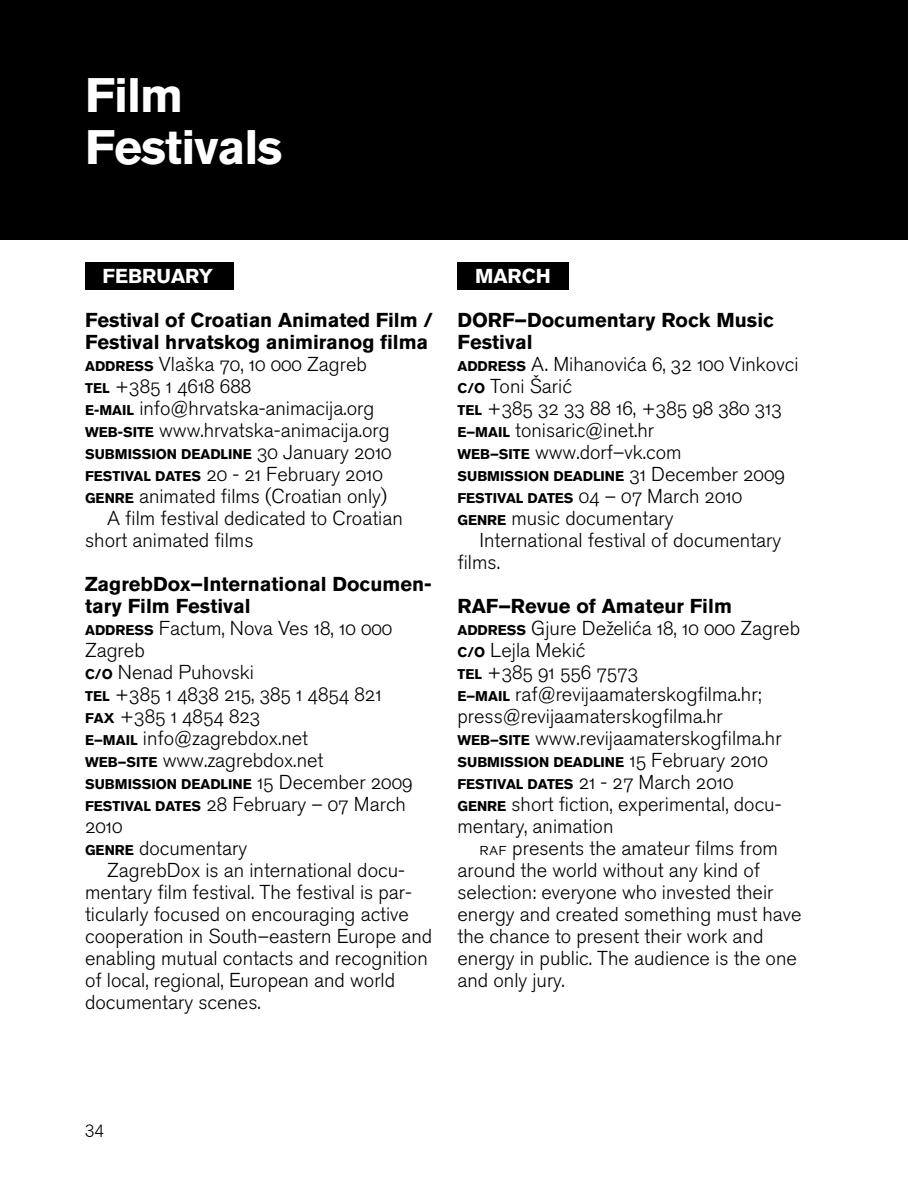
<style>
.page{position:relative;width:908px;height:1191px;background:#fff}
.page>*{position:absolute;margin:0;border:0;box-sizing:border-box;transform-origin:0 0}
.t1{font:700 48px/52px "Akzidenz Grotesk CE";letter-spacing:-.02em;color:#fff}
.t2{font:20px/22px "Akzidenz Grotesk CE Light Os F";color:#000}
.t3{font:700 20px/22px "Akzidenz Grotesk CE";color:#000}
.t4{font:700 20px "Akzidenz Grotesk CE";color:#fff}
.t5{font:18px "Akzidenz Grotesk CE Light Os F";color:#000}
.t6{font:700 14px "Akzidenz Grotesk CE";color:#000}
.s1{font-family:"Akzidenz Grotesk CE";font-weight:700;font-size:14px}
.s2{font-family:"Akzidenz Grotesk CE Light SC";font-size:18px}
</style>
<div class="page">
<div style="left:85px;top:262px;width:148px;height:28px;background:#000"></div>
<div style="left:457px;top:262px;width:111px;height:28px;background:#000"></div>
<div style="left:0;top:0;width:907px;height:239px;background:#000"></div>
<h1 class="t1" style="left:85px;top:70px;width:199px">FILM<br>FESTIVALS</h1>
<p class="t4" style="left:103px;top:265px;width:112px">FEBRUARY</p>
<p class="t3" style="left:85px;top:309px;width:349px">FESTIVAL OF CROATIAN ANIMATED FILM /<br>FESTIVAL HRVATSKOG ANIMIRANOG FILMA</p>
<p class="t6" style="left:85px;top:358px;width:21px">ADDRESS</p>
<p class="t2" style="left:85px;top:354px;width:283px;text-indent:74px">Vlaška 70, 10 000 Zagreb<br><span class="s1">TEL</span> +385 1 4618 688</p>
<p class="t6" style="left:85px;top:402px;width:24px">E-MAI</p>
<p class="t2" style="left:126px;top:398px;width:249px"><span class="s1">L</span> info@hrvatska-animacija.org</p>
<p class="t6" style="left:85px;top:424px;width:47px">WEB-SITE</p>
<p class="t2" style="left:159px;top:420px;width:232px">www.hrvatska-animacija.org</p>
<p class="t6" style="left:85px;top:446px;width:39px">SUBMISSI</p>
<p class="t6" style="left:156px;top:446px;width:36px">ON DEAD</p>
<p class="t2" style="left:220px;top:442px;width:172px"><span class="s1">LINE</span> 30 January 2010</p>
<p class="t6" style="left:85px;top:468px;width:17px">FESTI</p>
<p class="t6" style="left:125px;top:468px;width:41px">VAL DATES</p>
<p class="t2" style="left:206px;top:464px;width:178px">20 - 21 February 2010</p>
<p class="t2" style="left:85px;top:486px;width:303px"><span class="s1">GENRE</span> animated films (Croatian only)</p>
<p class="t2" style="left:107px;top:508px;width:297px">A film festival dedicated to Croatian</p>
<p class="t2" style="left:85px;top:530px;width:170px">short animated films</p>
<p class="t3" style="left:85px;top:573px;width:348px">ZAGREBDOX–INTERNATIONAL DOCUMEN-<br>TARY FILM FESTIVAL</p>
<p class="t6" style="left:85px;top:622px;width:21px">ADDRESS</p>
<p class="t2" style="left:159px;top:618px;width:235px">Factum, Nova Ves 18, 10 000</p>
<p class="t2" style="left:85px;top:640px;width:298px">Zagreb<br><span class="s1">C/O</span> Nenad Puhovski<br><span class="s1">TEL</span> +385 1 4838 215, 385 1 4854 821<br><span class="s1">FAX</span> +385 1 4854 823</p>
<p class="t6" style="left:85px;top:732px;width:28px">E–MAI</p>
<p class="t2" style="left:130px;top:728px;width:179px"><span class="s1">L</span> info@zagrebdox.net</p>
<p class="t6" style="left:85px;top:754px;width:51px">WEB–SITE</p>
<p class="t2" style="left:163px;top:750px;width:162px">www.zagrebdox.net</p>
<p class="t6" style="left:85px;top:776px;width:39px">SUBMISSI</p>
<p class="t6" style="left:156px;top:776px;width:36px">ON DEAD</p>
<p class="t2" style="left:220px;top:772px;width:193px"><span class="s1">LINE</span> 15 December 2009</p>
<p class="t6" style="left:85px;top:798px;width:17px">FESTI</p>
<p class="t6" style="left:125px;top:798px;width:41px">VAL DATES</p>
<p class="t2" style="left:206px;top:794px;width:201px">28 February – 07 March</p>
<p class="t2" style="left:85px;top:816px;width:39px">2010</p>
<p class="t2" style="left:85px;top:838px;width:163px"><span class="s1">GENRE</span> documentary</p>
<p class="t2" style="left:107px;top:860px;width:299px">ZagrebDox is an international docu-</p>
<p class="t2" style="left:85px;top:882px;width:328px">mentary film festival. The festival is par-</p>
<p class="t2" style="left:85px;top:904px;width:325px">ticularly focused on encouraging active</p>
<p class="t2" style="left:85px;top:926px;width:348px">cooperation in South–eastern Europe and</p>
<p class="t2" style="left:85px;top:948px;width:344px">enabling mutual contacts and recognition</p>
<p class="t2" style="left:85px;top:970px;width:311px">of local, regional, European and world</p>
<p class="t2" style="left:85px;top:992px;width:177px">documentary scenes.</p>
<p class="t4" style="left:475px;top:265px;width:77px">MARCH</p>
<p class="t3" style="left:457px;top:309px;width:318px">DORF–DOCUMENTARY ROCK MUSIC<br>FESTIVAL</p>
<p class="t6" style="left:457px;top:358px;width:21px">ADDRESS</p>
<p class="t2" style="left:457px;top:354px;width:342px;text-indent:74px">A. Mihanovića 6, 32 100 Vinkovci<br><span class="s1">C/O</span> Toni Šarić<br><span class="s1">TEL</span> +385 32 33 88 16, +385 98 380 313</p>
<p class="t6" style="left:457px;top:424px;width:28px">E–MAI</p>
<p class="t2" style="left:502px;top:420px;width:153px"><span class="s1">L</span> tonisaric@inet.hr</p>
<p class="t6" style="left:457px;top:446px;width:51px">WEB–SITE</p>
<p class="t2" style="left:535px;top:442px;width:148px">www.dorf–vk.com</p>
<p class="t6" style="left:457px;top:468px;width:39px">SUBMISSI</p>
<p class="t6" style="left:528px;top:468px;width:36px">ON DEAD</p>
<p class="t2" style="left:592px;top:464px;width:193px"><span class="s1">LINE</span> 31 December 2009</p>
<p class="t6" style="left:457px;top:490px;width:17px">FESTI</p>
<p class="t6" style="left:497px;top:490px;width:41px">VAL DATES</p>
<p class="t2" style="left:457px;top:486px;width:286px;text-indent:121px">04 – 07 March 2010<br><span class="s1">GENRE</span> music documentary</p>
<p class="t2" style="left:457px;top:530px;width:325px;text-indent:22px">International festival of documentary films.</p>
<p class="t3" style="left:457px;top:595px;width:276px">RAF–REVUE OF AMATEUR FILM</p>
<p class="t6" style="left:457px;top:622px;width:21px">ADDRESS</p>
<p class="t2" style="left:457px;top:618px;width:344px;text-indent:74px">Gjure Deželića 18, 10 000 Zagreb<br><span class="s1">C/O</span> Lejla Mekić<br><span class="s1">TEL</span> +385 91 556 7573</p>
<p class="t6" style="left:457px;top:688px;width:28px">E–MAI</p>
<p class="t2" style="left:457px;top:684px;width:305px;text-indent:45px"><span class="s1">L</span> raf@revijaamaterskogfilma.hr; press@revijaamaterskogfilma.hr</p>
<p class="t6" style="left:457px;top:732px;width:51px">WEB–SITE</p>
<p class="t2" style="left:535px;top:728px;width:248px">www.revijaamaterskogfilma.hr</p>
<p class="t6" style="left:457px;top:754px;width:39px">SUBMISSI</p>
<p class="t6" style="left:528px;top:754px;width:36px">ON DEAD</p>
<p class="t2" style="left:592px;top:750px;width:176px"><span class="s1">LINE</span> 15 February 2010</p>
<p class="t6" style="left:457px;top:776px;width:17px">FESTI</p>
<p class="t6" style="left:497px;top:776px;width:41px">VAL DATES</p>
<p class="t2" style="left:457px;top:772px;width:325px;text-indent:121px">21 - 27 March 2010<br><span class="s1">GENRE</span> short fiction, experimental, docu&shy;mentary, animation</p>
<p class="t2" style="left:457px;top:838px;width:345px;text-indent:22px"><span class="s2">raf</span> presents the amateur films from around the world without any kind of selection: everyone who invested their energy and created something must have the chance to present their work and energy in public. The audience is the one and only jury.</p>
<p class="t5" style="left:85px;top:1117px;width:20px">34</p>
</div>
